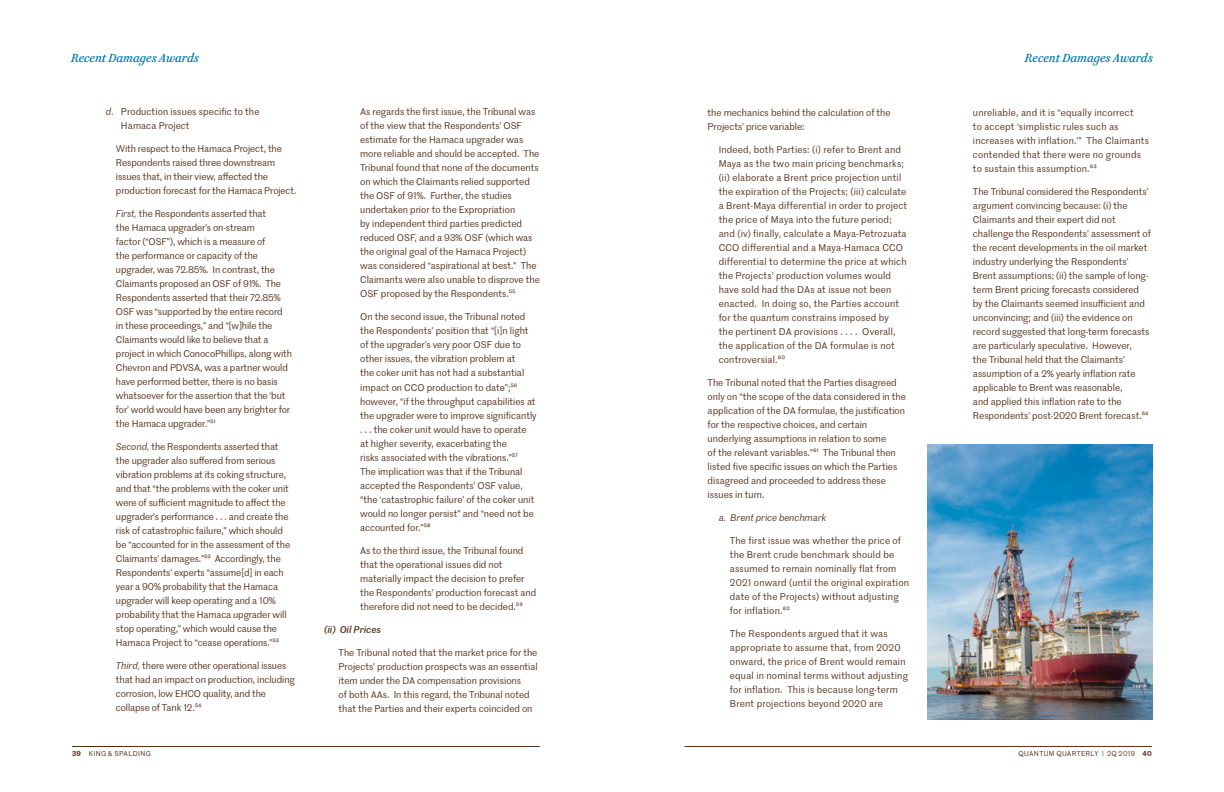
<style>
.page{position:relative;width:1224px;height:792px;background:#fff}
.page>*{position:absolute;margin:0;border:0;box-sizing:border-box;transform-origin:0 0}
.t1{font:italic 500 13px "Caponi Display";color:#007cae}
.t2{font:9.5px/14px "Marr Sans";color:#54301a}
.t3{font:9.5px/14px "Marr Sans";letter-spacing:.02em;color:#54301a}
.t4{font:italic 9.5px "Marr Sans";letter-spacing:-.01em;color:#54301a}
.t5{font:italic 500 9.5px "Marr Sans";color:#54301a}
.t6{font:7px "Marr Sans";letter-spacing:.045em;color:#54301a}
.s1{font-style:italic}
.s2{font-weight:600}
</style>
<div class="page">
<hr style="left:72px;top:746px;width:468px;height:1px;background:#54301a">
<hr style="left:685px;top:746px;width:467px;height:1px;background:#54301a">
<img style="left:928px;top:445px;width:225px;height:275px">
<h1 class="t1" style="left:71px;top:49px;width:129px">Recent Damages Awards</h1>
<h1 class="t1" style="left:1025px;top:49px;width:129px">Recent Damages Awards</h1>
<p class="t2" style="left:121px;top:105px;width:140px;text-indent:-15px"><span class="s1">d.</span> Production issues specific to the<br>Hamaca Project</p>
<p class="t2" style="left:116px;top:142px;width:182px">With respect to the Hamaca Project, the Respondents raised three downstream issues that, in their view, affected the production forecast for the Hamaca Project.</p>
<p class="t2" style="left:116px;top:207px;width:178px"><span class="s1">First,</span> the Respondents asserted that<br>the Hamaca upgrader’s on-stream<br>factor (“OSF”), which is a measure of<br>the performance or capacity of the upgrader, was 72.85%. In contrast, the Claimants proposed an OSF of 91%. The Respondents asserted that their 72.85% OSF was “supported by the entire record in these proceedings,” and “[w]hile the Claimants would like to believe that a project in which ConocoPhillips, along with Chevron and PDVSA, was a partner would have performed better, there is no basis whatsoever for the assertion that the ‘but for’ world would have been any brighter for the Hamaca upgrader.”51</p>
<p class="t2" style="left:116px;top:440px;width:176px"><span class="s1">Second,</span> the Respondents asserted that the upgrader also suffered from serious vibration problems at its coking structure, and that “the problems with the coker unit were of sufficient magnitude to affect the upgrader’s performance . . . and create the risk of catastrophic failure,” which should be “accounted for in the assessment of the Claimants’ damages.”52 Accordingly, the Respondents’ experts “assume[d] in each year a 90% probability that the Hamaca upgrader will keep operating and a 10% probability that the Hamaca upgrader will stop operating,” which would cause the Hamaca Project to “cease operations.”53</p>
<p class="t2" style="left:116px;top:659px;width:180px"><span class="s1">Third,</span> there were other operational issues that had an impact on production, including corrosion, low EHCO quality, and the collapse of Tank 12.54</p>
<p class="t2" style="left:360px;top:105px;width:181px">As regards the first issue, the Tribunal was of the view that the Respondents’ OSF estimate for the Hamaca upgrader was more reliable and should be accepted. The Tribunal found that none of the documents on which the Claimants relied supported the OSF of 91%. Further, the studies undertaken prior to the Expropriation<br>by independent third parties predicted reduced OSF, and a 93% OSF (which was the original goal of the Hamaca Project) was considered “aspirational at best.” The Claimants were also unable to disprove the OSF proposed by the Respondents.55</p>
<p class="t2" style="left:360px;top:310px;width:178px">On the second issue, the Tribunal noted the Respondents’ position that “[i]n light of the upgrader’s very poor OSF due to other issues, the vibration problem at<br>the coker unit has not had a substantial impact on CCO production to date”;56 however, “if the throughput capabilities at the upgrader were to improve significantly . . . the coker unit would have to operate at higher severity, exacerbating the<br>risks associated with the vibrations.”57<br>The implication was that if the Tribunal accepted the Respondents’ OSF value, “the ‘catastrophic failure’ of the coker unit would no longer persist” and “need not be accounted for.”58</p>
<p class="t2" style="left:360px;top:543px;width:178px">As to the third issue, the Tribunal found that the operational issues did not materially impact the decision to prefer the Respondents’ production forecast and therefore did not need to be decided.59</p>
<p class="t5" style="left:324px;top:622px;width:58px">(ii) Oil Prices</p>
<p class="t2" style="left:339px;top:645px;width:201px">The Tribunal noted that the market price for the Projects’ production prospects was an essential item under the DA compensation provisions<br>of both AAs. In this regard, the Tribunal noted that the Parties and their experts coincided on</p>
<p class="t2" style="left:708px;top:105px;width:185px">the mechanics behind the calculation of the<br>Projects’ price variable:</p>
<p class="t3" style="left:719px;top:142px;width:190px">Indeed, both Parties: (i) refer to Brent and Maya as the two main pricing benchmarks; (ii) elaborate a Brent price projection until the expiration of the Projects; (iii) calculate a Brent-Maya differential in order to project the price of Maya into the future period; and (iv) finally, calculate a Maya-Petrozuata CCO differential and a Maya-Hamaca CCO differential to determine the price at which the Projects’ production volumes would have sold had the DAs at issue not been enacted. In doing so, the Parties account for the quantum constrains imposed by<br>the pertinent DA provisions . . . . Overall, the application of the DA formulae is not controversial.60</p>
<p class="t2" style="left:708px;top:375px;width:200px">The Tribunal noted that the Parties disagreed only on “the scope of the data considered in the application of the DA formulae, the justification for the respective choices, and certain underlying assumptions in relation to some<br>of the relevant variables.”61 The Tribunal then listed five specific issues on which the Parties disagreed and proceeded to address these issues in turn.</p>
<p class="t4" style="left:719px;top:511px;width:109px">a. Brent price benchmark</p>
<p class="t3" style="left:730px;top:533px;width:181px">The first issue was whether the price of the Brent crude benchmark should be assumed to remain nominally flat from 2021 onward (until the original expiration date of the Projects) without adjusting for inflation.62</p>
<p class="t3" style="left:730px;top:626px;width:180px">The Respondents argued that it was appropriate to assume that, from 2020 onward, the price of Brent would remain equal in nominal terms without adjusting for inflation. This is because long-term Brent projections beyond 2020 are</p>
<p class="t3" style="left:973px;top:105px;width:178px">unreliable, and it is “equally incorrect<br>to accept ‘simplistic rules such as increases with inflation.’” The Claimants contended that there were no grounds to sustain this assumption.63</p>
<p class="t2" style="left:973px;top:184px;width:179px">The Tribunal considered the Respondents’ argument convincing because: (i) the Claimants and their expert did not challenge the Respondents’ assessment of the recent developments in the oil market industry underlying the Respondents’ Brent assumptions; (ii) the sample of long&shy;term Brent pricing forecasts considered by the Claimants seemed insufficient and unconvincing; and (iii) the evidence on record suggested that long-term forecasts are particularly speculative. However,<br>the Tribunal held that the Claimants’ assumption of a 2% yearly inflation rate applicable to Brent was reasonable,<br>and applied this inflation rate to the Respondents’ post-2020 Brent forecast.64</p>
<p class="t6" style="left:72px;top:749px;width:80px"><span class="s2">39</span> KING &amp; SPALDING</p>
<p class="t6" style="left:1019px;top:749px;width:135px">QUANTUM QUARTERLY | 2Q 2019 <span class="s2">40</span></p>
</div>
